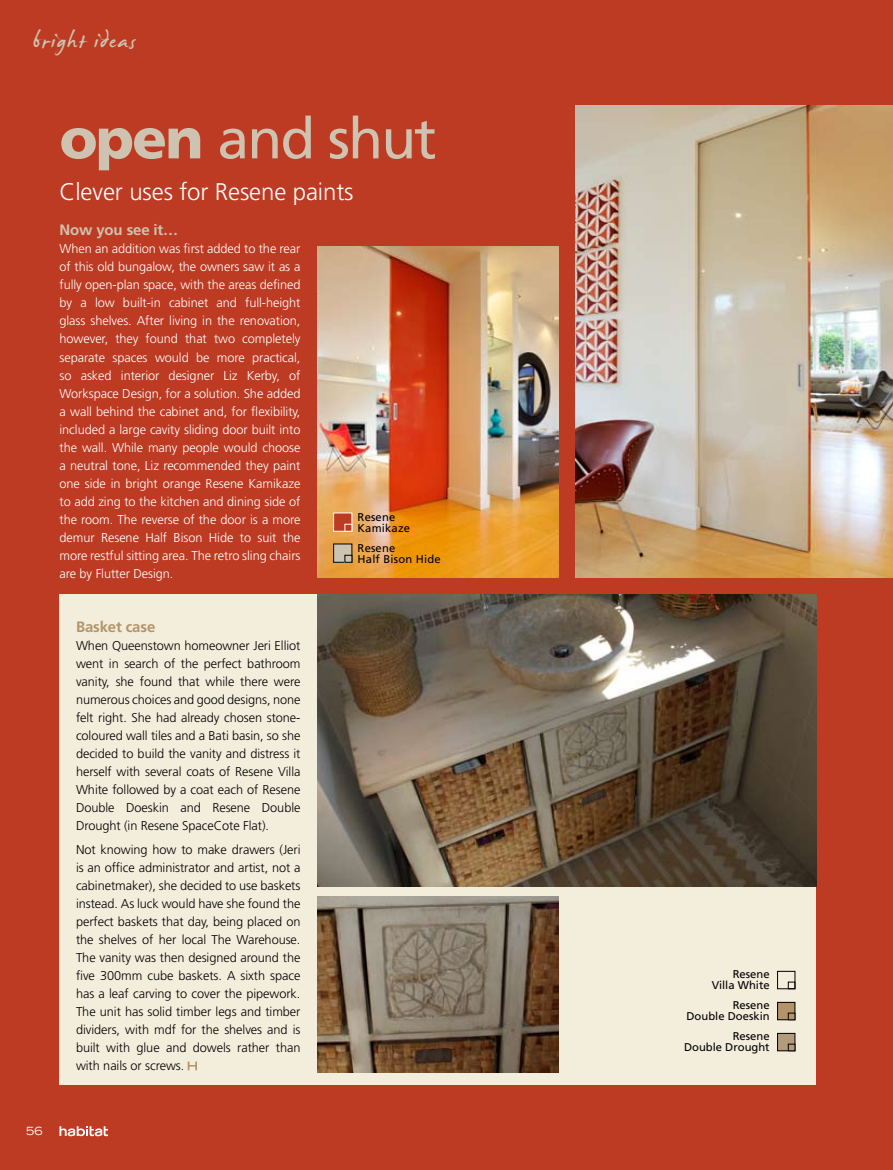
<style>
.page{position:relative;width:893px;height:1170px;background:#fff}
.page>*{position:absolute;margin:0;border:0;box-sizing:border-box;transform-origin:0 0}
.t1{font:57px "Frutiger";letter-spacing:-.03em;color:#cec3b0}
.t2{font:36px "James Fajardo";letter-spacing:.035em;color:#cec3b0}
.t3{font:300 24px "Frutiger";letter-spacing:-.005em;color:#fff}
.t4{font:700 15px "Frutiger";letter-spacing:-.01em;color:#cec3b0}
.t5{font:700 15px "Frutiger";letter-spacing:-.01em;color:#b3946a}
.t6{font:300 12.75px/18px "Frutiger";letter-spacing:-.005em;color:#000;text-align:justify}
.t7{font:300 12.75px/18px "Frutiger";letter-spacing:-.005em;color:#fff;text-align:justify}
.t8{font:11.25px/11.2px "Frutiger";color:#000;text-align:right}
.t9{font:expanded 11.25px "Trade Gothic LH";color:#fff}
.s1{font-weight:900}
</style>
<div class="page">
<div style="left:0;top:0;width:893px;height:1169px;background:#be3b23"></div>
<img style="left:317px;top:246px;width:241px;height:331px">
<img style="left:575px;top:106px;width:318px;height:471px">
<div style="left:60px;top:594px;width:756px;height:490px;background:#f3eddc"></div>
<img style="left:317px;top:594px;width:499px;height:292px">
<img style="left:317px;top:896px;width:241px;height:176px">
<svg style="left:188px;top:1061px;width:9px;height:9px"></svg>
<div style="left:777px;top:971px;width:18px;height:17px;border:1px solid #000"></div>
<div style="left:788px;top:981px;width:7px;height:7px;border:1px solid #000"></div>
<div style="left:777px;top:1002px;width:18px;height:17px;background:#b3946a"></div>
<div style="left:777px;top:1002px;width:18px;height:17px;border:1px solid #000"></div>
<div style="left:788px;top:1012px;width:7px;height:7px;border:1px solid #000"></div>
<div style="left:777px;top:1033px;width:18px;height:17px;background:#b39c7c"></div>
<div style="left:777px;top:1033px;width:18px;height:17px;border:1px solid #000"></div>
<div style="left:788px;top:1043px;width:7px;height:7px;border:1px solid #000"></div>
<div style="left:333px;top:512px;width:19px;height:19px;background:#be3b23;border:1px solid #fff"></div>
<div style="left:345px;top:524px;width:7px;height:7px;background:#be3b23;border:1px solid #fff"></div>
<div style="left:334px;top:544px;width:18px;height:18px;background:#cec3b0"></div>
<div style="left:333px;top:543px;width:19px;height:19px;border:1px solid #000"></div>
<div style="left:345px;top:555px;width:7px;height:7px;border:1px solid #000"></div>
<svg style="left:59px;top:1126px;width:49px;height:10px"></svg>
<h2 class="t2" style="left:33px;top:22px;width:104px">bright ideas</h2>
<h1 class="t1" style="left:60px;top:105px;width:379px"><span class="s1">open</span> and shut</h1>
<h3 class="t3" style="left:60px;top:178px;width:296px">Clever uses for Resene paints</h3>
<p class="t4" style="left:60px;top:221px;width:120px">Now you see it…</p>
<p class="t7" style="left:60px;top:240px;width:242px">When an addition was first added to the rear of this old bungalow, the owners saw it as a fully open-plan space, with the areas defined by a low built-in cabinet and full-height glass shelves. After living in the renovation, however, they found that two completely separate spaces would be more practical, so asked interior designer Liz Kerby, of Workspace Design, for a solution. She added a wall behind the cabinet and, for flexibility, included a large cavity sliding door built into the wall. While many people would choose a neutral tone, Liz recommended they paint one side in bright orange Resene Kamikaze to add zing to the kitchen and dining side of the room. The reverse of the door is a more demur Resene Half Bison Hide to suit the more restful sitting area. The retro sling chairs are by Flutter Design.</p>
<p class="t5" style="left:76px;top:617px;width:81px">Basket case</p>
<p class="t6" style="left:76px;top:636px;width:226px">When Queenstown homeowner Jeri Elliot went in search of the perfect bathroom vanity, she found that while there were numerous choices and good designs, none felt right. She had already chosen stone&shy;coloured wall tiles and a Bati basin, so she decided to build the vanity and distress it herself with several coats of Resene Villa White followed by a coat each of Resene Double Doeskin and Resene Double Drought (in Resene SpaceCote Flat).</p>
<p class="t6" style="left:76px;top:840px;width:226px">Not knowing how to make drawers (Jeri is an office administrator and artist, not a cabinetmaker), she decided to use baskets instead. As luck would have she found the perfect baskets that day, being placed on the shelves of her local The Warehouse.<br>The vanity was then designed around the five 300mm cube baskets. A sixth space has a leaf carving to cover the pipework.<br>The unit has solid timber legs and timber dividers, with mdf for the shelves and is built with glue and dowels rather than with nails or screws.</p>
<p class="t9" style="left:26px;top:1123px;width:18px">56</p>
<p class="t8" style="left:358px;top:511px;width:54px;text-align:left">Resene<br>Kamikaze</p>
<p class="t8" style="left:358px;top:542px;width:85px;text-align:left">Resene<br>Half Bison Hide</p>
<p class="t8" style="left:712px;top:968px;width:59px">Resene<br>Villa White</p>
<p class="t8" style="left:686px;top:999px;width:85px">Resene<br>Double Doeskin</p>
<p class="t8" style="left:684px;top:1030px;width:87px">Resene<br>Double Drought</p>
</div>
